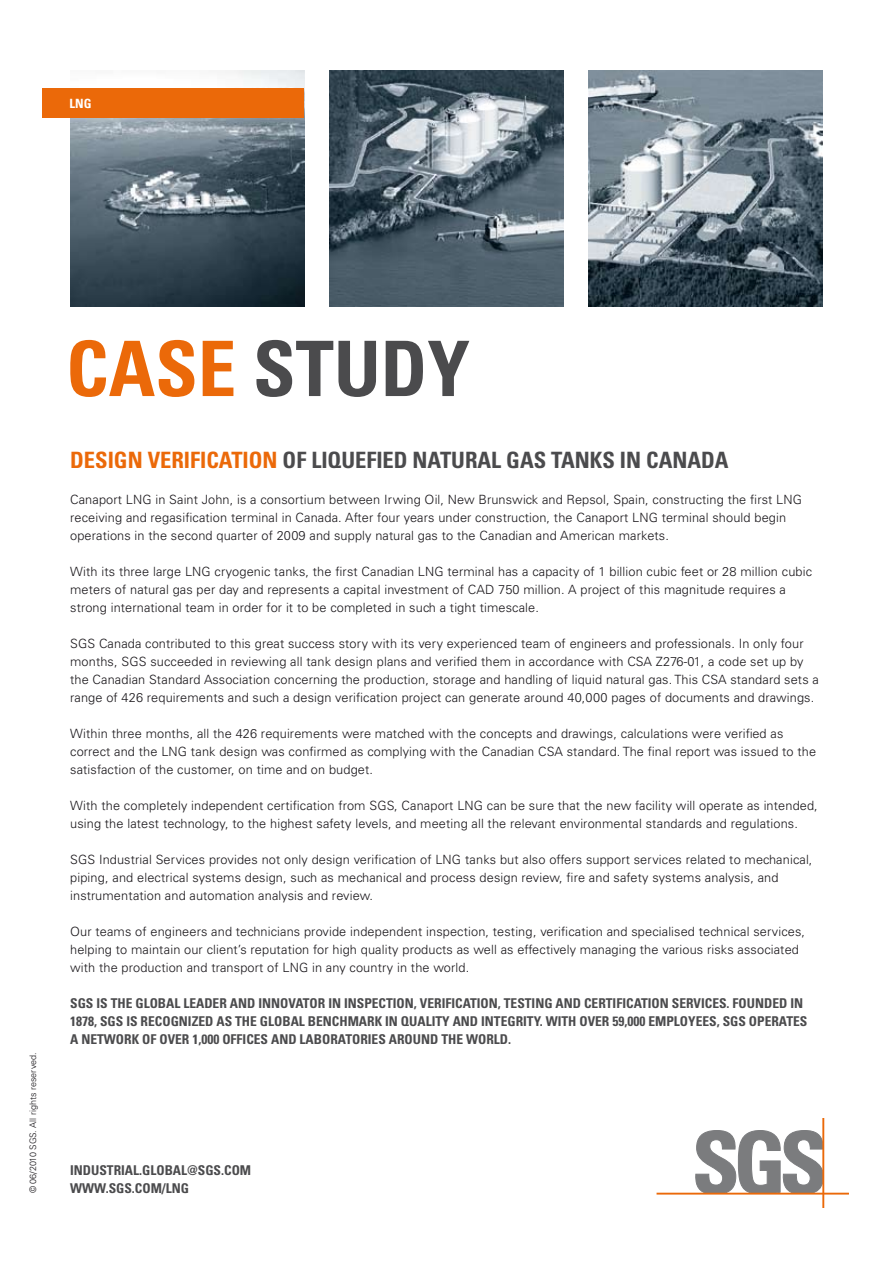
<style>
.page{position:relative;width:893px;height:1263px;background:#fff}
.page>*{position:absolute;margin:0;border:0;box-sizing:border-box;transform-origin:0 0}
.t1{font:700 condensed 76.5px "Univers LT Std";color:#4b4b4d}
.t2{font:700 condensed 22.5px "Univers LT Std";color:#4b4b4d}
.t3{font:700 condensed 22.5px "Univers LT Std";color:#eb6909}
.t4{font:700 condensed 13.5px "Univers LT Std";color:#4b4b4d}
.t5{font:300 12.75px/18px "Univers LT Std";letter-spacing:.01em;color:#1a171b}
.t6{font:700 condensed 12.75px "Univers LT Std";color:#fff}
.t7{font:300 9px "Univers LT Std";color:#1a171b}
.s1{color:#eb6909}
</style>
<div class="page">
<img style="left:70px;top:70px;width:234px;height:236px">
<img style="left:589px;top:70px;width:234px;height:236px">
<img style="left:330px;top:70px;width:233px;height:236px">
<div style="left:43px;top:88px;width:261px;height:30px;background:#eb6909"></div>
<svg style="left:695px;top:1130px;width:128px;height:63px"></svg>
<div style="left:657px;top:1193px;width:191px;height:1px;border:1px solid #eb6909"></div>
<div style="left:823px;top:1118px;width:1px;height:89px;border:1px solid #eb6909"></div>
<p class="t6" style="left:70px;top:96px;width:8px">LNG</p>
<p class="t7" style="left:28px;top:1193px;width:142px;rotate:-90deg">© 06/2010 SGS. All rights reserved.</p>
<h1 class="t1" style="left:66px;top:322px;width:405px"><span class="s1">CASE</span> STUDY</h1>
<h2 class="t3" style="left:70px;top:446px;width:50px">DESIGN</h2>
<h2 class="t2" style="left:148px;top:446px;width:582px"><span class="s1">VERI FICATION</span> OF LI QUEFIED NATURAL GAS TANKS IN CANADA</h2>
<p class="t5" style="left:70px;top:490px;width:733px">Canaport LNG in Saint John, is a consortium between Irwing Oil, New Brunswick and Repsol, Spain, constructing the first LNG receiving and regasification terminal in Canada. After four years under construction, the Canaport LNG terminal should begin operations in the second quarter of 2009 and supply natural gas to the Canadian and American markets.</p>
<p class="t5" style="left:70px;top:563px;width:743px">With its three large LNG cryogenic tanks, the first Canadian LNG terminal has a capacity of 1 billion cubic feet or 28 million cubic meters of natural gas per day and represents a capital investment of CAD 750 million. A project of this magnitude requires a strong international team in order for it to be completed in such a tight timescale.</p>
<p class="t5" style="left:70px;top:635px;width:750px">SGS Canada contributed to this great success story with its very experienced team of engineers and professionals. In only four months, SGS succeeded in reviewing all tank design plans and verified them in accordance with CSA Z276-01, a code set up by the Canadian Standard Association concerning the production, storage and handling of liquid natural gas. This CSA standard sets a range of 426 requirements and such a design verification project can generate around 40,000 pages of documents and drawings.</p>
<p class="t5" style="left:70px;top:725px;width:747px">Within three months, all the 426 requirements were matched with the concepts and drawings, calculations were verified as correct and the LNG tank design was confirmed as complying with the Canadian CSA standard. The final report was issued to the satisfaction of the customer, on time and on budget.</p>
<p class="t5" style="left:70px;top:797px;width:749px">With the completely independent certification from SGS, Canaport LNG can be sure that the new facility will operate as intended, using the latest technology, to the highest safety levels, and meeting all the relevant environmental standards and regulations.</p>
<p class="t5" style="left:70px;top:851px;width:744px">SGS Industrial Services provides not only design verification of LNG tanks but also offers support services related to mechanical, piping, and electrical systems design, such as mechanical and process design review, fire and safety systems analysis, and instrumentation and automation analysis and review.</p>
<p class="t5" style="left:70px;top:923px;width:736px">Our teams of engineers and technicians provide independent inspection, testing, verification and specialised technical services, helping to maintain our client’s reputation for high quality products as well as effectively managing the various risks associated with the production and transport of LNG in any country in the world.</p>
<p class="t4" style="left:70px;top:995px;width:128px">SGS IS THE GLOBAL LEADE</p>
<p class="t4" style="left:219px;top:995px;width:293px">R AND INNOVATOR IN INSPECTION, VERIFICATION, TEST</p>
<p class="t4" style="left:532px;top:995px;width:241px">ING AND CERTIFICATION SERVICES. FOUNDED</p>
<p class="t4" style="left:790px;top:995px;width:14px">IN</p>
<p class="t4" style="left:70px;top:1013px;width:626px">1878, SGS IS RECOGNIZED AS THE GLOBAL BENCHMARK IN QUALITY AND INTEGRITY. WITH OVER 59,000 EMPLOYEES</p>
<p class="t4" style="left:717px;top:1013px;width:71px">, SGS OPERATES</p>
<p class="t4" style="left:70px;top:1031px;width:185px">A NETWORK OF OVER 1,000 OFFICES</p>
<p class="t4" style="left:271px;top:1031px;width:241px">AND LABORATORIES AROUND THE WORLD.</p>
<p class="t4" style="left:70px;top:1162px;width:22px">INDUST</p>
<p class="t4" style="left:114px;top:1162px;width:139px">RIAL.GLOBAL@SGS.COM</p>
<p class="t4" style="left:70px;top:1180px;width:104px">WWW.SGS.COM/LNG</p>
</div>
